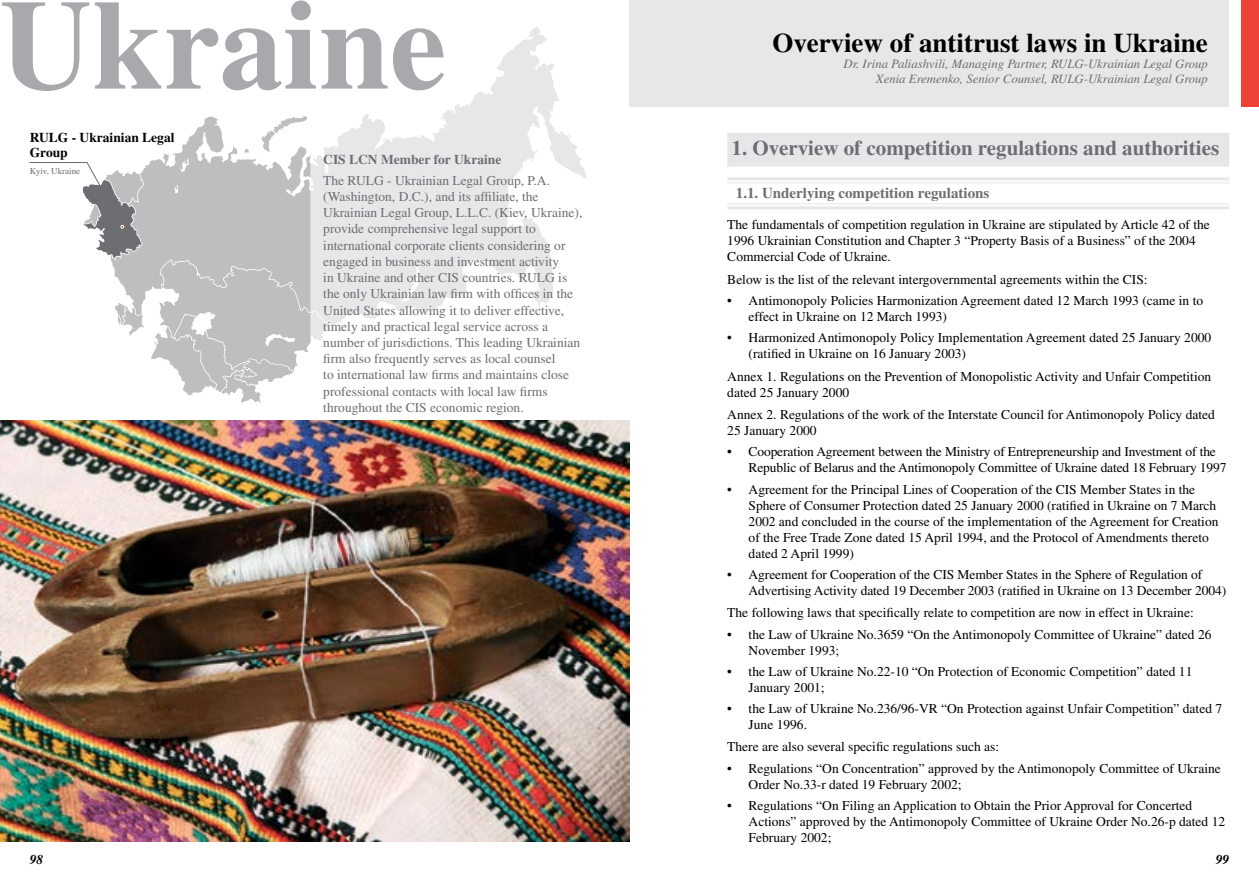
<style>
.page{position:relative;width:1259px;height:893px;background:#fff}
.page>*{position:absolute;margin:0;border:0;box-sizing:border-box;transform-origin:0 0}
.t1{font:700 127.5px "Times LT Std";color:#a7a9ac}
.t2{font:700 27px "Times LT Std";color:#000}
.t3{font:700 21px "Times LT Std";color:#6d6e71}
.t4{font:700 15px "Times LT Std";color:#6d6e71}
.t5{font:13.5px/16px "Times LT Std";color:#000}
.t6{font:13.5px/16.2px "Times LT Std";color:#6d6e71}
.t7{font:700 13.5px/15.8px "Times LT Std";color:#000}
.t8{font:700 13.5px "Times LT Std";color:#6d6e71}
.t9{font:italic 700 13.5px "Times LT Std";color:#000}
.t10{font:italic 12.75px/15.3px "Times LT Std";color:#6d6e71;text-align:right}
.t11{font:9px "Times LT Std";color:#6d6e71}
</style>
<div class="page">
<div style="left:629px;top:0;width:600px;height:107px;background:#e6e7e8"></div>
<div style="left:1241px;top:0;width:18px;height:107px;background:#ef4136"></div>
<svg style="left:311px;top:27px;width:275px;height:314px"></svg>
<img style="left:0;top:420px;width:629px;height:422px">
<svg style="left:29px;top:116px;width:282px;height:287px"></svg>
<div style="left:727px;top:133px;width:502px;height:34px;background:#e6e7e8"></div>
<hr style="left:727px;top:177px;width:502px;height:3px;background:#e6e7e8">
<hr style="left:727px;top:182px;width:502px;height:1px;background:#e6e7e8">
<hr style="left:727px;top:203px;width:502px;height:1px;background:#e6e7e8">
<hr style="left:727px;top:206px;width:502px;height:3px;background:#e6e7e8">
<h1 class="t1" style="left:0;top:-31px;width:448px">Ukraine</h1>
<p class="t7" style="left:30px;top:129px;width:146px">RULG - Ukrainian Legal<br>Group</p>
<p class="t11" style="left:30px;top:166px;width:52px">Kyiv, Ukraine</p>
<p class="t8" style="left:323px;top:152px;width:180px">CIS LCN Member for Ukraine</p>
<p class="t6" style="left:323px;top:172px;width:261px">The RULG - Ukrainian Legal Group, P.A. (Washington, D.C.), and its affiliate, the Ukrainian Legal Group, L.L.C. (Kiev, Ukraine), provide comprehensive legal support to international corporate clients considering or engaged in business and investment activity<br>in Ukraine and other CIS countries. RULG is the only Ukrainian law firm with offices in the United States allowing it to deliver effective, timely and practical legal service across a number of jurisdictions. This leading Ukrainian firm also frequently serves as local counsel<br>to international law firms and maintains close professional contacts with local law firms throughout the CIS economic region.</p>
<h2 class="t2" style="left:772px;top:27px;width:437px">Overview of antitrust laws in Ukraine</h2>
<p class="t10" style="left:843px;top:56px;width:366px">Dr. Irina Paliashvili, Managing Partner, RULG-Ukrainian Legal Group<br>Xenia Eremenko, Senior Counsel, RULG-Ukrainian Legal Group</p>
<h3 class="t3" style="left:731px;top:136px;width:489px">1. Overview of competition regulations and authorities</h3>
<p class="t4" style="left:736px;top:184px;width:255px">1.1. Underlying competition regulations</p>
<p class="t5" style="left:727px;top:217px;width:484px">The fundamentals of competition regulation in Ukraine are stipulated by Article 42 of the<br>1996 Ukrainian Constitution and Chapter 3 “Property Basis of a Business” of the 2004<br>Commercial Code of Ukraine.</p>
<p class="t5" style="left:727px;top:271px;width:422px">Below is the list of the relevant intergovernmental agreements within the CIS:</p>
<p class="t5" style="left:748px;top:292px;width:456px;text-indent:-21px">• Antimonopoly Policies Harmonization Agreement dated 12 March 1993 (came in to effect in Ukraine on 12 March 1993)</p>
<p class="t5" style="left:748px;top:329px;width:464px;text-indent:-21px">• Harmonized Antimonopoly Policy Implementation Agreement dated 25 January 2000 (ratified in Ukraine on 16 January 2003)</p>
<p class="t5" style="left:727px;top:368px;width:485px">Annex 1. Regulations on the Prevention of Monopolistic Activity and Unfair Competition dated 25 January 2000</p>
<p class="t5" style="left:727px;top:406px;width:489px">Annex 2. Regulations of the work of the Interstate Council for Antimonopoly Policy dated<br>25 January 2000</p>
<p class="t5" style="left:748px;top:444px;width:479px;text-indent:-21px">• Cooperation Agreement between the Ministry of Entrepreneurship and Investment of the<br>Republic of Belarus and the Antimonopoly Committee of Ukraine dated 18 February 1997</p>
<p class="t5" style="left:748px;top:481px;width:471px;text-indent:-21px">• Agreement for the Principal Lines of Cooperation of the CIS Member States in the Sphere of Consumer Protection dated 25 January 2000 (ratified in Ukraine on 7 March 2002 and concluded in the course of the implementation of the Agreement for Creation of the Free Trade Zone dated 15 April 1994, and the Protocol of Amendments thereto dated 2 April 1999)</p>
<p class="t5" style="left:748px;top:566px;width:479px;text-indent:-21px">• Agreement for Cooperation of the CIS Member States in the Sphere of Regulation of<br>Advertising Activity dated 19 December 2003 (ratified in Ukraine on 13 December 2004)</p>
<p class="t5" style="left:727px;top:605px;width:468px">The following laws that specifically relate to competition are now in effect in Ukraine:</p>
<p class="t5" style="left:748px;top:626px;width:464px;text-indent:-21px">• the Law of Ukraine No.3659 “On the Antimonopoly Committee of Ukraine” dated 26<br>November 1993;</p>
<p class="t5" style="left:748px;top:663px;width:445px;text-indent:-21px">• the Law of Ukraine No.22-10 “On Protection of Economic Competition” dated 11<br>January 2001;</p>
<p class="t5" style="left:748px;top:700px;width:475px;text-indent:-21px">• the Law of Ukraine No.236/96-VR “On Protection against Unfair Competition” dated 7<br>June 1996.</p>
<p class="t5" style="left:727px;top:739px;width:273px">There are also several specific regulations such as:</p>
<p class="t5" style="left:748px;top:760px;width:474px;text-indent:-21px">• Regulations “On Concentration” approved by the Antimonopoly Committee of Ukraine<br>Order No.33-r dated 19 February 2002;</p>
<p class="t5" style="left:748px;top:797px;width:478px;text-indent:-21px">• Regulations “On Filing an Application to Obtain the Prior Approval for Concerted<br>Actions” approved by the Antimonopoly Committee of Ukraine Order No.26-p dated 12<br>February 2002;</p>
<p class="t9" style="left:30px;top:851px;width:15px">98</p>
<p class="t9" style="left:1215px;top:851px;width:15px">99</p>
</div>
